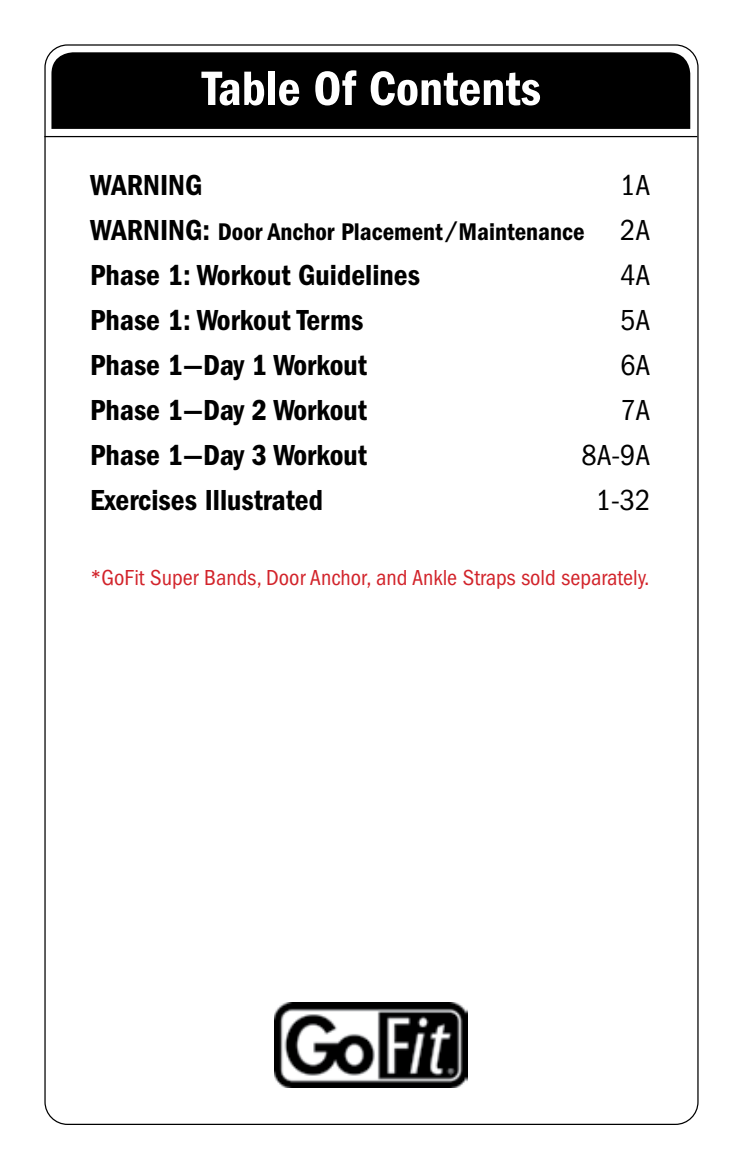
<style>
.page{position:relative;width:743px;height:1170px;background:#fff}
.page>*{position:absolute;margin:0;border:0;box-sizing:border-box;transform-origin:0 0}
.t1{font:600 condensed 50px "Franklin Gothic";color:#fff}
.t2{font:600 condensed 30px "Franklin Gothic";color:#000}
.t3{font:condensed 30px "Franklin Gothic";color:#000}
.t4{font:600 condensed 25px "Franklin Gothic";color:#000}
.t5{font:condensed 22.5px "Franklin Gothic";color:#d2232a}
.s1{font-size:30px}
.s2{font-weight:400;font-size:30px}
</style>
<div class="page">
<div style="left:51px;top:52px;width:639px;height:77px;background:#000"></div>
<hr style="left:44px;top:136px;width:653px;height:1px;background:#000">
<img style="left:274px;top:1003px;width:193px;height:84px">
<h1 class="t1" style="left:202px;top:60px;width:340px">Table Of Contents</h1>
<p class="t2" style="left:90px;top:168px;width:114px">WARNING</p>
<p class="t3" style="left:620px;top:168px;width:32px">1A</p>
<p class="t4" style="left:90px;top:218px;width:561px"><span class="s1">WARNING:</span> Door Anchor Placement/Maintenance <span class="s2">2A</span></p>
<p class="t2" style="left:90px;top:258px;width:331px">Phase 1: Workout Guidelines</p>
<p class="t3" style="left:620px;top:258px;width:32px">4A</p>
<p class="t2" style="left:90px;top:303px;width:275px">Phase 1: Workout Terms</p>
<p class="t3" style="left:620px;top:303px;width:32px">5A</p>
<p class="t2" style="left:90px;top:348px;width:278px">Phase 1—Day 1 Workout</p>
<p class="t3" style="left:620px;top:348px;width:32px">6A</p>
<p class="t2" style="left:90px;top:393px;width:278px">Phase 1—Day 2 Workout</p>
<p class="t3" style="left:620px;top:393px;width:32px">7A</p>
<p class="t2" style="left:90px;top:438px;width:278px">Phase 1—Day 3 Workout</p>
<p class="t3" style="left:581px;top:438px;width:70px">8A-9A</p>
<p class="t2" style="left:90px;top:483px;width:234px">Exercises Illustrated</p>
<p class="t3" style="left:595px;top:483px;width:56px">1-32</p>
<p class="t5" style="left:90px;top:565px;width:561px">*GoFit Super Bands, Door Anchor, and Ankle Straps sold separately.</p>
</div>
